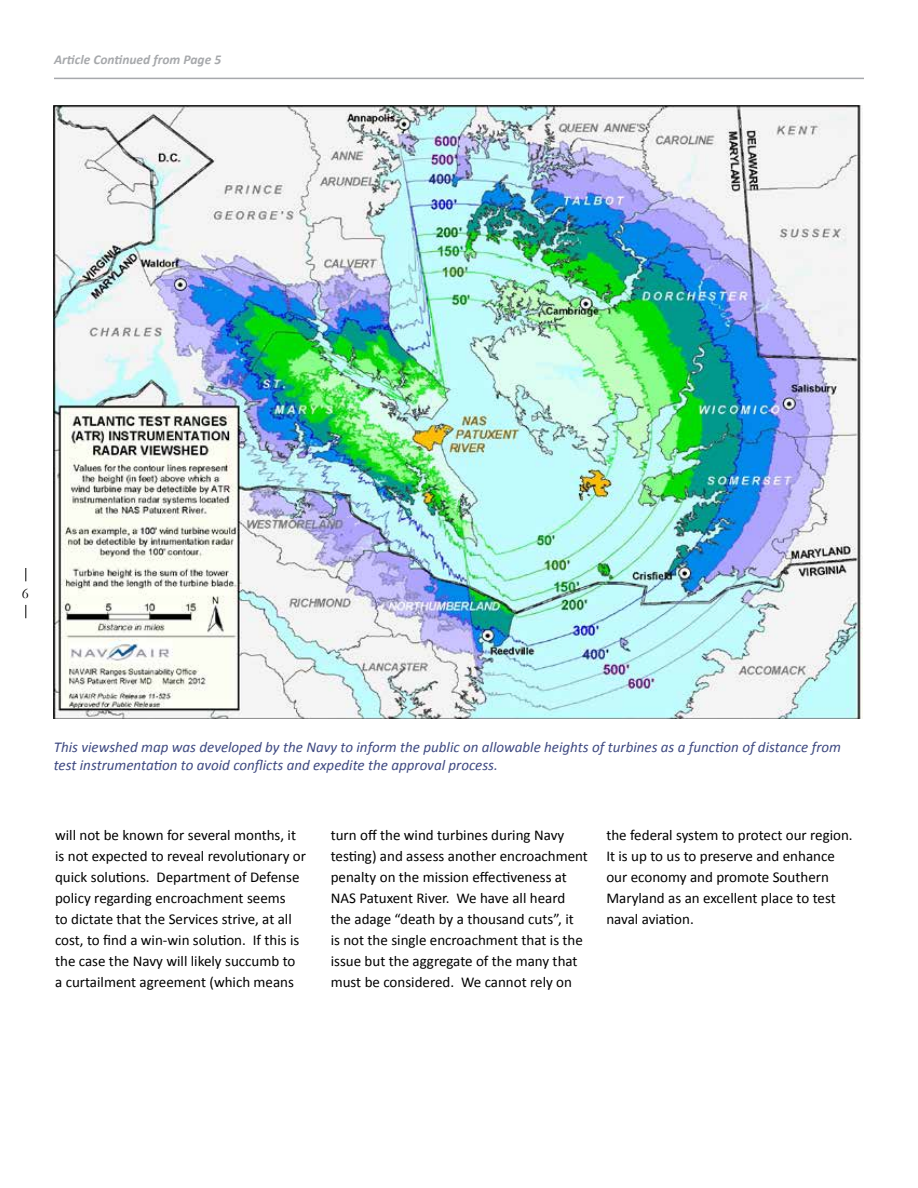
<style>
.page{position:relative;width:918px;height:1188px;background:#fff}
.page>*{position:absolute;margin:0;border:0;box-sizing:border-box;transform-origin:0 0}
.t1{font:15px/21px "Calibri";color:#000}
.t2{font:italic 15px/18px "Calibri";color:#3e4981}
.t3{font:15px "Garamond";color:#000}
.t4{font:italic 700 13.5px "Calibri";color:#a7a9ac}
</style>
<div class="page">
<img style="left:54px;top:105px;width:809px;height:613px">
<hr style="left:54px;top:78px;width:810px;height:1px;background:#a7a9ac">
<svg style="left:25px;top:605px;width:1px;height:13px"></svg>
<svg style="left:25px;top:568px;width:1px;height:13px"></svg>
<p class="t4" style="left:54px;top:51px;width:169px">Article Continued from Page 5</p>
<p class="t3" style="left:22px;top:583px;width:9px">6</p>
<p class="t2" style="left:54px;top:738px;width:789px">This viewshed map was developed by the Navy to inform the public on allowable heights of turbines as a function of distance from test instrumentation to avoid conflicts and expedite the approval process.</p>
<p class="t1" style="left:55px;top:825px;width:252px">will not be known for several months, it is not expected to reveal revolutionary or quick solutions. Department of Defense policy regarding encroachment seems<br>to dictate that the Services strive, at all cost, to find a win-win solution. If this is the case the Navy will likely succumb to a curtailment agreement (which means</p>
<p class="t1" style="left:331px;top:825px;width:259px">turn off the wind turbines during Navy testing) and assess another encroachment penalty on the mission effectiveness at NAS Patuxent River. We have all heard the adage “death by a thousand cuts”, it<br>is not the single encroachment that is the issue but the aggregate of the many that must be considered. We cannot rely on</p>
<p class="t1" style="left:606px;top:825px;width:248px">the federal system to protect our region.<br>It is up to us to preserve and enhance our economy and promote Southern<br>Maryland as an excellent place to test naval aviation.</p>
</div>
